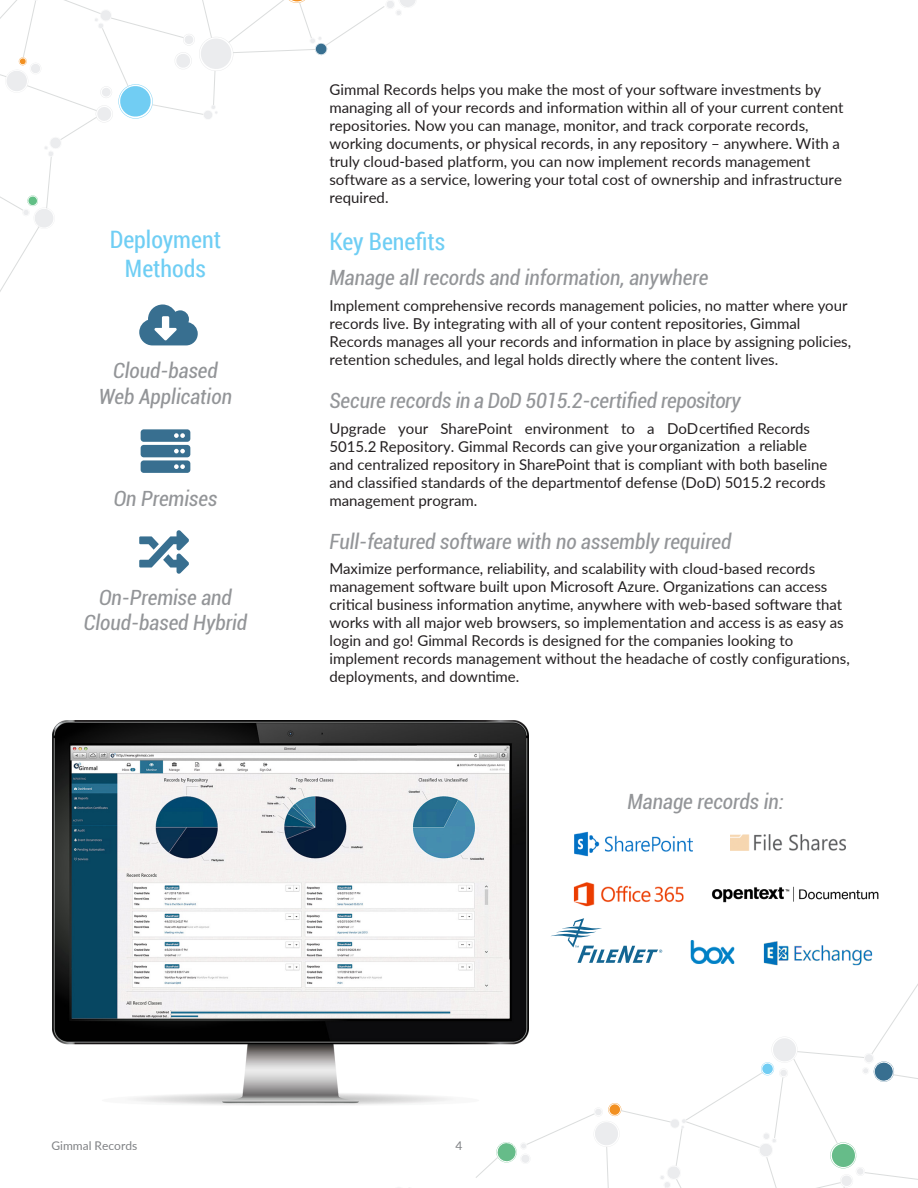
<style>
.page{position:relative;width:918px;height:1188px;background:#fff}
.page>*{position:absolute;margin:0;border:0;box-sizing:border-box;transform-origin:0 0}
.Heading_1{font:24px/28.8px "Roboto Condensed";color:#6fcef4;text-align:center}
.Heading_2{font:24px "Roboto Condensed";color:#6fcef4}
.Heading_2-2{font:italic condensed 21px/26.4px "Roboto";color:#939598;text-align:center}
.Heading_2-3{font:15px/18px "Lato";color:#231f20}
.t1{font:12px "Lato";color:#808285}
</style>
<div class="page">
<svg style="left:476px;top:984px;width:442px;height:204px"></svg>
<img style="left:52px;top:720px;width:477px;height:385px">
<img style="left:574px;top:831px;width:119px;height:25px">
<img style="left:573px;top:882px;width:111px;height:25px">
<img style="left:763px;top:941px;width:110px;height:25px">
<svg style="left:551px;top:918px;width:111px;height:45px"></svg>
<img style="left:711px;top:886px;width:168px;height:17px">
<img style="left:731px;top:834px;width:115px;height:17px">
<img style="left:690px;top:940px;width:45px;height:24px">
<svg style="left:141px;top:429px;width:49px;height:44px;background:#608ca6"></svg>
<svg style="left:139px;top:530px;width:50px;height:44px"></svg>
<svg style="left:0;top:0;width:416px;height:345px"></svg>
<p class="Heading_1" style="left:110px;top:224px;width:113px">Deployment<br>Methods</p>
<p class="Heading_2-2" style="left:99px;top:356px;width:135px">Cloud-based<br>Web Application</p>
<p class="Heading_2-2" style="left:114px;top:484px;width:105px">On Premises</p>
<p class="Heading_2-2" style="left:84px;top:584px;width:165px;line-height:25.2px">On-Premise and<br>Cloud-based Hybrid</p>
<p class="Heading_2-3" style="left:330px;top:80px;width:516px">Gimmal Records helps you make the most of your software investments by managing all of your records and information within all of your current content repositories. Now you can manage, monitor, and track corporate records, working documents, or physical records, in any repository – anywhere. With a truly cloud-based platform, you can now implement records management software as a service, lowering your total cost of ownership and infrastructure required.</p>
<p class="Heading_2" style="left:330px;top:224px;width:117px">Key Benefits</p>
<p class="Heading_2-2" style="left:330px;top:264px;width:380px">Manage all records and information, anywhere</p>
<p class="Heading_2-3" style="left:330px;top:296px;width:523px">Implement comprehensive records management policies, no matter where your records live. By integrating with all of your content repositories, Gimmal Records manages all your records and information in place by assigning policies, retention schedules, and legal holds directly where the content lives.</p>
<p class="Heading_2-2" style="left:330px;top:387px;width:413px">Secure records in a DoD 5015.2-certified repository</p>
<p class="Heading_2-3" style="left:330px;top:418px;width:499px">Upgrade your SharePoint environment to a DoD certified Records 5015.2 Repository. Gimmal Records can give your organization a reliable and centralized repository in SharePoint that is compliant with both baseline and classified standards of the departmentof defense (DoD) 5015.2 records management program.</p>
<p class="Heading_2-2" style="left:330px;top:527px;width:404px">Full-featured software with no assembly required</p>
<p class="Heading_2-3" style="left:330px;top:559px;width:522px">Maximize performance, reliability, and scalability with cloud-based records management software built upon Microsoft Azure. Organizations can access critical business information anytime, anywhere with web-based software that works with all major web browsers, so implementation and access is as easy as login and go! Gimmal Records is designed for the companies looking to implement records management without the headache of costly configurations, deployments, and downtime.</p>
<p class="Heading_2-2" style="left:628px;top:787px;width:158px">Manage records in:</p>
<p class="t1" style="left:51px;top:1137px;width:87px">Gimmal Records</p>
<p class="t1" style="left:456px;top:1137px;width:8px">4</p>
</div>
